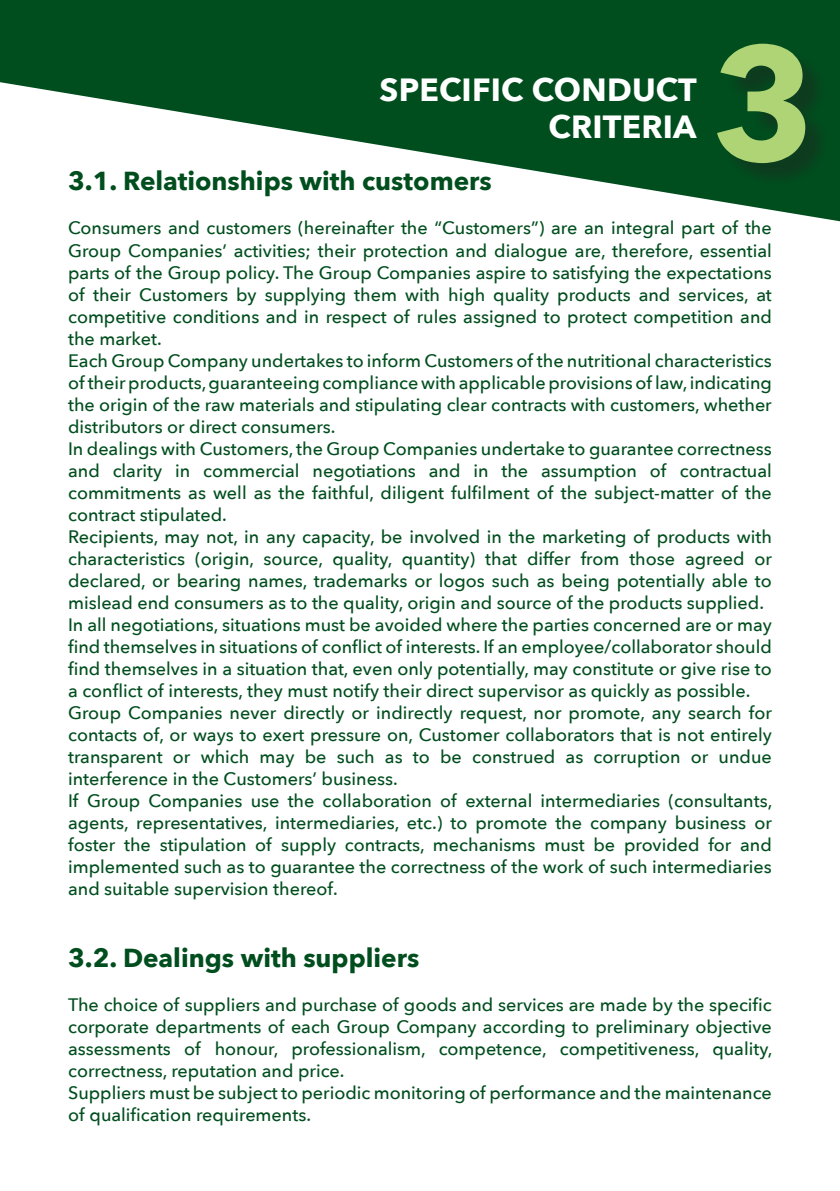
<style>
.page{position:relative;width:840px;height:1191px;background:#fff}
.page>*{position:absolute;margin:0;border:0;box-sizing:border-box;transform-origin:0 0}
.t1{font:700 160px "Avenir Next";color:#aed475}
.t2{font:700 32px/36px "Avenir Next";letter-spacing:.005em;color:#fff;text-align:right}
.t3{font:700 26px "Avenir Next";color:#004e1e}
.t4{font:500 18px/22px "Avenir Next";color:#004e1e}
</style>
<div class="page">
<svg style="left:0;top:0;width:839px;height:221px;fill:#004e1e"></svg>
<div style="left:720px;top:48px;width:109px;height:140px;background:#231f20;opacity:.4"></div>
<h2 class="t2" style="left:379px;top:72px;width:318px">SPECIFIC CONDUCT<br>CRITERIA</h2>
<h1 class="t1" style="left:711px;top:-35px;width:105px">3</h1>
<h3 class="t3" style="left:68px;top:159px;width:425px">3.1. Relationships with customers</h3>
<p class="t4" style="left:68px;top:217px;width:705px">Consumers and customers (hereinafter the “Customers”) are an integral part of the Group Companies’ activities; their protection and dialogue are, therefore, essential parts of the Group policy. The Group Companies aspire to satisfying the expectations of their Customers by supplying them with high quality products and services, at competitive conditions and in respect of rules assigned to protect competition and the market.<br>Each Group Company undertakes to inform Customers of the nutritional characteristics of their products, guaranteeing compliance with applicable provisions of law, indicating the origin of the raw materials and stipulating clear contracts with customers, whether distributors or direct consumers.<br>In dealings with Customers, the Group Companies undertake to guarantee correctness and clarity in commercial negotiations and in the assumption of contractual commitments as well as the faithful, diligent fulfilment of the subject-matter of the contract stipulated.<br>Recipients, may not, in any capacity, be involved in the marketing of products with characteristics (origin, source, quality, quantity) that differ from those agreed or declared, or bearing names, trademarks or logos such as being potentially able to mislead end consumers as to the quality, origin and source of the products supplied.<br>In all negotiations, situations must be avoided where the parties concerned are or may find themselves in situations of conflict of interests. If an employee/collaborator should find themselves in a situation that, even only potentially, may constitute or give rise to a conflict of interests, they must notify their direct supervisor as quickly as possible.<br>Group Companies never directly or indirectly request, nor promote, any search for contacts of, or ways to exert pressure on, Customer collaborators that is not entirely transparent or which may be such as to be construed as corruption or undue interference in the Customers’ business.<br>If Group Companies use the collaboration of external intermediaries (consultants, agents, representatives, intermediaries, etc.) to promote the company business or foster the stipulation of supply contracts, mechanisms must be provided for and implemented such as to guarantee the correctness of the work of such intermediaries and suitable supervision thereof.</p>
<h3 class="t3" style="left:68px;top:935px;width:352px">3.2. Dealings with suppliers</h3>
<p class="t4" style="left:68px;top:993px;width:705px">The choice of suppliers and purchase of goods and services are made by the specific corporate departments of each Group Company according to preliminary objective assessments of honour, professionalism, competence, competitiveness, quality, correctness, reputation and price.<br>Suppliers must be subject to periodic monitoring of performance and the maintenance of qualification requirements.</p>
</div>
